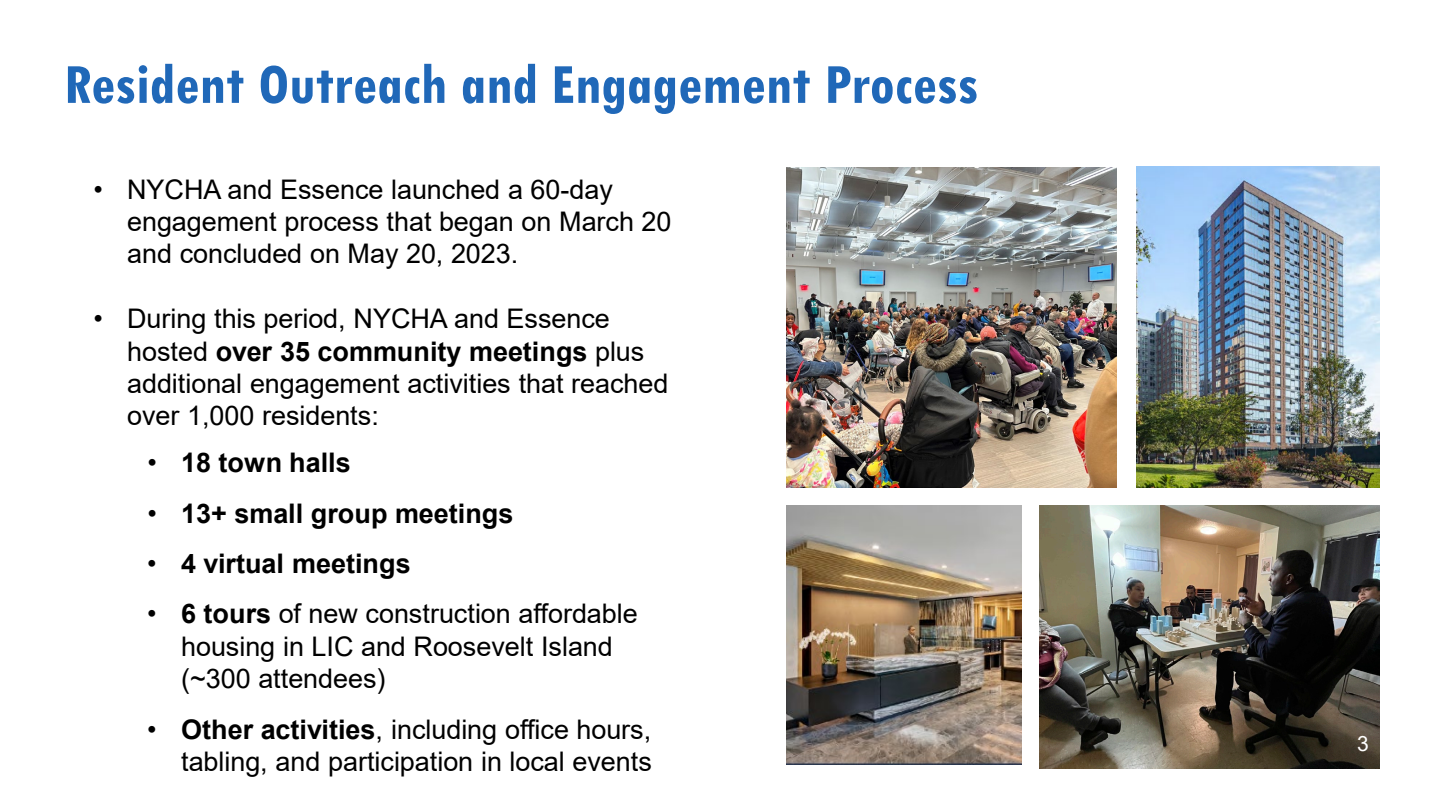
<style>
.page{position:relative;width:1440px;height:810px;background:#fff}
.page>*{position:absolute;margin:0;border:0;box-sizing:border-box;transform-origin:0 0}
.t1{font:700 condensed 60px "Tw Cen";color:#2068b8}
.t2{font:27px/32.4px "Arial";letter-spacing:-.005em;color:#000}
.t3{font:700 27px "Arial";color:#000}
.t4{font:21px "Arial";color:#fff}
.s1{font-weight:700}
.s2{font-weight:400}
</style>
<div class="page">
<img style="left:1040px;top:505px;width:340px;height:263px">
<img style="left:1137px;top:167px;width:243px;height:320px">
<img style="left:787px;top:167px;width:330px;height:320px">
<img style="left:787px;top:505px;width:234px;height:260px">
<h1 class="t1" style="left:64px;top:48px;width:916px">Resident Outreach and Engagement Process</h1>
<p class="t2" style="left:127px;top:173px;width:546px;text-indent:-34px">• NYCHA and Essence launched a 60-day engagement process that began on March 20 and concluded on May 20, 2023.</p>
<p class="t2" style="left:127px;top:302px;width:543px;text-indent:-34px">• During this period, NYCHA and Essence hosted <span class="s1">over 35 community meetings</span> plus additional engagement activities that reached over 1,000 residents:</p>
<p class="t3" style="left:147px;top:444px;width:205px"><span class="s2">•</span> 18 town halls</p>
<p class="t3" style="left:147px;top:494px;width:368px"><span class="s2">•</span> 13+ small group meetings</p>
<p class="t3" style="left:147px;top:544px;width:265px"><span class="s2">•</span> 4 virtual meetings</p>
<p class="t2" style="left:181px;top:598px;width:458px;text-indent:-34px">• <span class="s1">6 tours</span> of new construction affordable housing in LIC and Roosevelt Island (~300 attendees)</p>
<p class="t2" style="left:147px;top:713px;width:506px;text-align:right">• <span class="s1">Other activities</span>, including office hours, tabling, and participation in local events</p>
<p class="t4" style="left:1357px;top:729px;width:13px">3</p>
</div>
